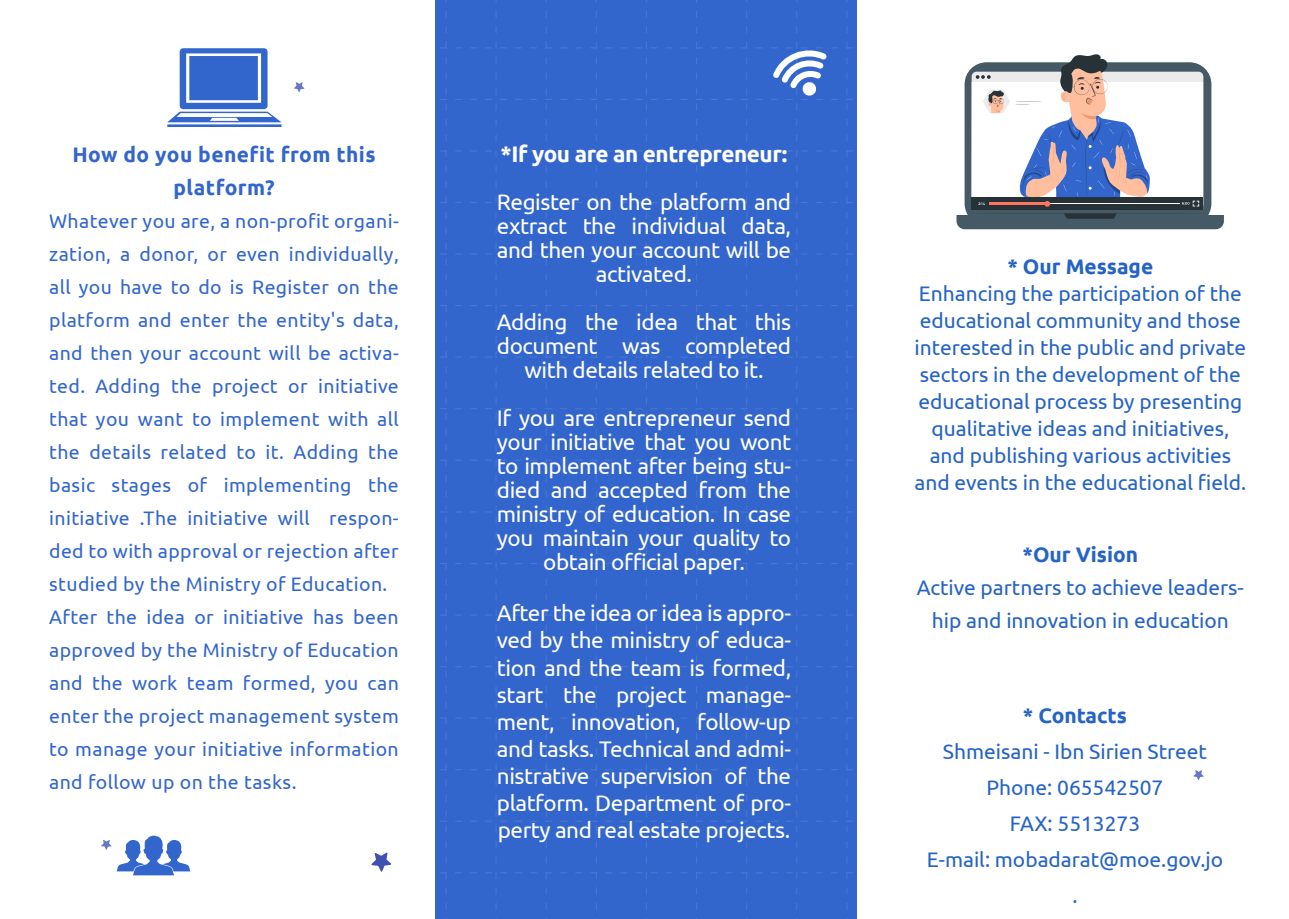
<style>
.page{position:relative;width:1289px;height:919px;background:#fff}
.page>*{position:absolute;margin:0;border:0;box-sizing:border-box;transform-origin:0 0}
.t1{font:22.5px/24px "Ubuntu Arabic";letter-spacing:-.02em;color:#fff;text-align:center}
.t2{font:700 22.5px "Ubuntu Arabic";letter-spacing:-.02em;color:#fff}
.t3{font:21px/27px "Ubuntu Arabic";color:#2663c6;text-align:center}
.t4{font:700 21px/33px "Ubuntu Arabic";letter-spacing:.02em;color:#36c;text-align:center}
.t5{font:700 21px "Ubuntu Arabic";color:#2663c6}
.t6{font:19.5px/33px "Ubuntu Arabic";letter-spacing:.02em;color:#36c}
</style>
<div class="page">
<div style="left:436px;top:1px;width:421px;height:917px;background:#36c"></div>
<svg style="left:440px;top:11px;width:413px;height:486px"></svg>
<svg style="left:440px;top:506px;width:413px;height:17px"></svg>
<svg style="left:440px;top:562px;width:413px;height:7px"></svg>
<svg style="left:440px;top:609px;width:413px;height:7px"></svg>
<svg style="left:440px;top:655px;width:413px;height:23px"></svg>
<svg style="left:440px;top:717px;width:413px;height:7px"></svg>
<svg style="left:440px;top:764px;width:413px;height:6px"></svg>
<svg style="left:440px;top:810px;width:413px;height:22px"></svg>
<svg style="left:440px;top:872px;width:413px;height:7px"></svg>
<svg style="left:371px;top:852px;width:20px;height:19px"></svg>
<svg style="left:294px;top:82px;width:10px;height:10px"></svg>
<svg style="left:1193px;top:770px;width:10px;height:10px"></svg>
<hr style="left:167px;top:124px;width:114px;height:3px;background:#36c">
<svg style="left:168px;top:48px;width:113px;height:74px"></svg>
<svg style="left:772px;top:11px;width:54px;height:486px"></svg>
<svg style="left:101px;top:835px;width:89px;height:40px"></svg>
<svg style="left:964px;top:62px;width:247px;height:163px;background:#61727a"></svg>
<svg style="left:956px;top:213px;width:267px;height:16px;background:#465a63"></svg>
<div style="left:971px;top:82px;width:232px;height:127px;background:#fff"></div>
<div style="left:971px;top:197px;width:232px;height:12px;background:#263238"></div>
<hr style="left:989px;top:203px;width:190px;height:1px;background:#fff">
<svg style="left:1181px;top:201px;width:18px;height:5px"></svg>
<svg style="left:975px;top:54px;width:175px;height:153px"></svg>
<p class="t4" style="left:72px;top:138px;width:305px">How do you benefit from this platform?</p>
<p class="t6" style="left:49px;top:204px;width:351px">Whatever you are, a non-profit organi&shy;zation, a donor, or even individually, all you have to do is Register on the platform and enter the entity's data, and then your account will be activa&shy;ted. Adding the project or initiative that you want to implement with all the details related to it. Adding the basic stages of implementing the initiative .The initiative will respon&shy;ded to with approval or rejection after studied by the Ministry of Education.<br>After the idea or initiative has been approved by the Ministry of Education and the work team formed, you can enter the project management system to manage your initiative information and follow up on the tasks.</p>
<p class="t2" style="left:500px;top:141px;width:288px">*If you are an entrepreneur:</p>
<p class="t1" style="left:497px;top:190px;width:296px">Register on the platform and extract the individual data, and then your account will be activated.</p>
<p class="t1" style="left:497px;top:310px;width:296px">Adding the idea that this document was completed with details related to it.</p>
<p class="t1" style="left:497px;top:406px;width:296px">If you are entrepreneur send your initiative that you wont to implement after being stu&shy;died and accepted from the ministry of education. In case you maintain your quality to obtain official paper.</p>
<p class="t1" style="left:497px;top:600px;width:296px;line-height:27px;text-align:justify">After the idea or idea is appro&shy;ved by the ministry of educa&shy;tion and the team is formed, start the project manage&shy;ment, innovation, follow-up and tasks. Technical and admi&shy;nistrative supervision of the platform. Department of pro&shy;perty and real estate projects.</p>
<p class="t5" style="left:1007px;top:254px;width:147px">* Our Message</p>
<p class="t3" style="left:914px;top:280px;width:333px">Enhancing the participation of the educational community and those interested in the public and private sectors in the development of the educational process by presenting qualitative ideas and initiatives, and publishing various activities and events in the educational field.</p>
<p class="t5" style="left:1022px;top:542px;width:117px">*Our Vision</p>
<p class="t3" style="left:916px;top:571px;width:328px;line-height:33px">Active partners to achieve leaders&shy;hip and innovation in education</p>
<p class="t5" style="left:1022px;top:703px;width:106px">* Contacts</p>
<p class="t3" style="left:926px;top:733px;width:298px;line-height:36px">Shmeisani - Ibn Sirien Street<br>Phone: 065542507<br>FAX: 5513273<br>E-mail: mobadarat@moe.gov.jo .</p>
</div>
